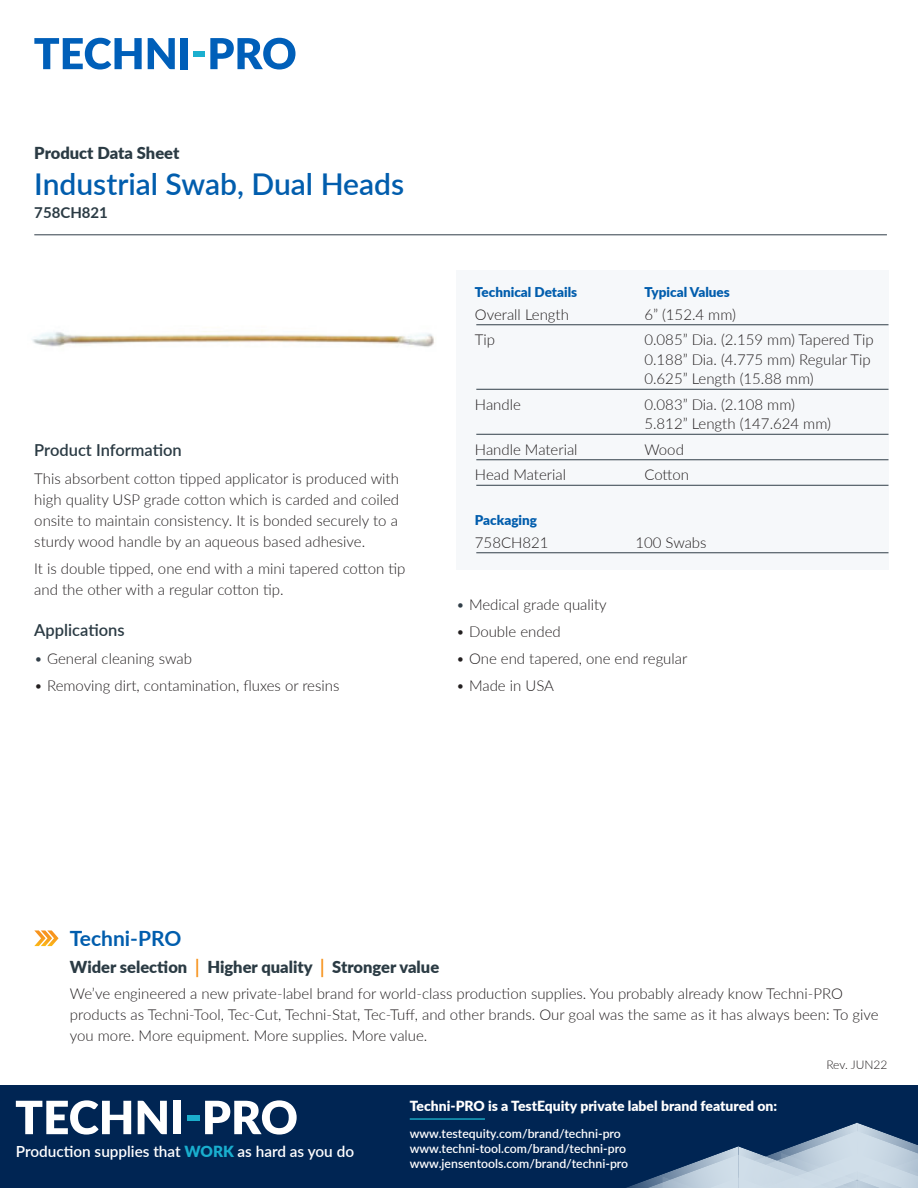
<style>
.page{position:relative;width:918px;height:1188px;background:#fff}
.page>*{position:absolute;margin:0;border:0;box-sizing:border-box;transform-origin:0 0}
.t1{font:600 30px "Lato";color:#015dad}
.t2{font:700 21px "Lato";color:#015dad}
.t3{font:900 16.5px "Lato";color:#2b3b44}
.t4{font:600 16.5px "Lato";color:#2b3b44}
.t5{font:600 15.3px "Lato";color:#fff}
.t6{font:300 15px/21px "Lato";color:#231f20}
.t7{font:700 15px "Lato";color:#2b3b44}
.t8{font:900 13.95px "Lato";color:#fff}
.t9{font:900 13.5px "Lato";color:#015dad}
.t10{font:600 12.3px/14.7px "Lato";color:#fff}
.t11{font:300 12px "Lato";color:#231f20}
.s1{color:#313e48}
.s2{color:#f7931d}
.s3{font-weight:900;color:#19aece}
</style>
<div class="page">
<svg style="left:34px;top:38px;width:108px;height:32px"></svg>
<svg style="left:148px;top:38px;width:27px;height:31px"></svg>
<div style="left:181px;top:38px;width:7px;height:31px;background:#005fb9"></div>
<div style="left:193px;top:51px;width:12px;height:6px;background:#1bafcf"></div>
<svg style="left:210px;top:38px;width:85px;height:32px"></svg>
<hr style="left:34px;top:235px;width:853px;height:1px;background:#313e48">
<svg style="left:34px;top:930px;width:25px;height:16px"></svg>
<div style="left:0;top:1085px;width:918px;height:103px;background:#002553"></div>
<svg style="left:626px;top:1122px;width:292px;height:66px"></svg>
<hr style="left:410px;top:1118px;width:75px;height:2px;background:#1cb0ca">
<svg style="left:16px;top:1100px;width:115px;height:35px"></svg>
<svg style="left:138px;top:1101px;width:29px;height:33px"></svg>
<div style="left:173px;top:1101px;width:8px;height:33px;background:#fff"></div>
<div style="left:187px;top:1115px;width:12px;height:6px;background:#1baecc"></div>
<svg style="left:205px;top:1100px;width:92px;height:35px"></svg>
<div style="left:456px;top:270px;width:433px;height:299px;background:#f6f8fa"></div>
<hr style="left:476px;top:553px;width:413px;height:1px;background:#313e48">
<hr style="left:476px;top:325px;width:413px;height:1px;background:#313e48">
<hr style="left:476px;top:389px;width:413px;height:1px;background:#313e48">
<hr style="left:476px;top:460px;width:413px;height:1px;background:#313e48">
<hr style="left:476px;top:434px;width:413px;height:1px;background:#313e48">
<hr style="left:476px;top:485px;width:413px;height:1px;background:#313e48">
<img style="left:32px;top:331px;width:402px;height:16px">
<p class="t3" style="left:34px;top:140px;width:147px">Product Data Sheet</p>
<h1 class="t1" style="left:34px;top:163px;width:371px">Industrial Swab, Dual Heads</h1>
<p class="t7" style="left:34px;top:201px;width:75px">758CH821</p>
<p class="t4" style="left:34px;top:438px;width:149px">Product Information</p>
<p class="t6" style="left:34px;top:468px;width:366px;text-align:justify">This absorbent cotton tipped applicator is produced with high quality USP grade cotton which is carded and coiled onsite to maintain consistency. It is bonded securely to a sturdy wood handle by an aqueous based adhesive.</p>
<p class="t6" style="left:34px;top:558px;width:373px">It is double tipped, one end with a mini tapered cotton tip and the other with a regular cotton tip.</p>
<p class="t4" style="left:34px;top:618px;width:92px">Applications</p>
<p class="t6" style="left:34px;top:647px;width:159px"><span class="s1">•</span> General cleaning swab</p>
<p class="t6" style="left:34px;top:674px;width:307px">• Removing dirt, contamination, fluxes or resins</p>
<p class="t9" style="left:475px;top:282px;width:104px">Technical Details</p>
<p class="t6" style="left:475px;top:301px;width:96px;line-height:25.5px">Overall Length<br>Tip</p>
<p class="t6" style="left:475px;top:393px;width:47px">Handle</p>
<p class="t6" style="left:475px;top:436px;width:104px;line-height:25.5px">Handle Material<br>Head Material</p>
<p class="t9" style="left:644px;top:282px;width:87px">Typical Values</p>
<p class="t6" style="left:644px;top:301px;width:231px;line-height:25.5px">6” (152.4 mm)<br>0.085” Dia. (2.159 mm) Tapered Tip</p>
<p class="t6" style="left:644px;top:349px;width:228px;line-height:19.5px">0.188” Dia. (4.775 mm) Regular Tip<br>0.625” Length (15.88 mm)</p>
<p class="t6" style="left:644px;top:394px;width:188px;line-height:19.5px">0.083” Dia. (2.108 mm)<br>5.812” Length (147.624 mm)</p>
<p class="t6" style="left:644px;top:436px;width:46px;line-height:25.5px">Wood<br>Cotton</p>
<p class="t9" style="left:475px;top:510px;width:64px">Packaging</p>
<p class="t6" style="left:475px;top:531px;width:75px">758CH821</p>
<p class="t6" style="left:635px;top:531px;width:73px">100 Swabs</p>
<p class="t6" style="left:456px;top:594px;width:152px"><span class="s1">•</span> Medical grade quality</p>
<p class="t6" style="left:456px;top:621px;width:106px">• Double ended</p>
<p class="t6" style="left:456px;top:648px;width:233px">• One end tapered, one end regular</p>
<p class="t6" style="left:456px;top:675px;width:99px">• Made in USA</p>
<h2 class="t2" style="left:70px;top:923px;width:113px">Techni-PRO</h2>
<p class="t3" style="left:70px;top:955px;width:371px">Wider selection <span class="s2">│</span> Higher quality <span class="s2">│</span> Stronger value</p>
<p class="t6" style="left:70px;top:982px;width:810px">We’ve engineered a new private-label brand for world-class production supplies. You probably already know Techni-PRO products as Techni-Tool, Tec-Cut, Techni-Stat, Tec-Tuff, and other brands. Our goal was the same as it has always been: To give you more. More equipment. More supplies. More value.</p>
<p class="t11" style="left:826px;top:1057px;width:63px">Rev. JUN22</p>
<p class="t5" style="left:16px;top:1140px;width:340px">Production supplies that <span class="s3">WORK</span> as hard as you do</p>
<p class="t8" style="left:410px;top:1095px;width:369px">Techni-PRO is a TestEquity private label brand featured on:</p>
<p class="t10" style="left:410px;top:1126px;width:220px">www.testequity.com/brand/techni-pro www.techni-tool.com/brand/techni-pro www.jensentools.com/brand/techni-pro</p>
</div>
